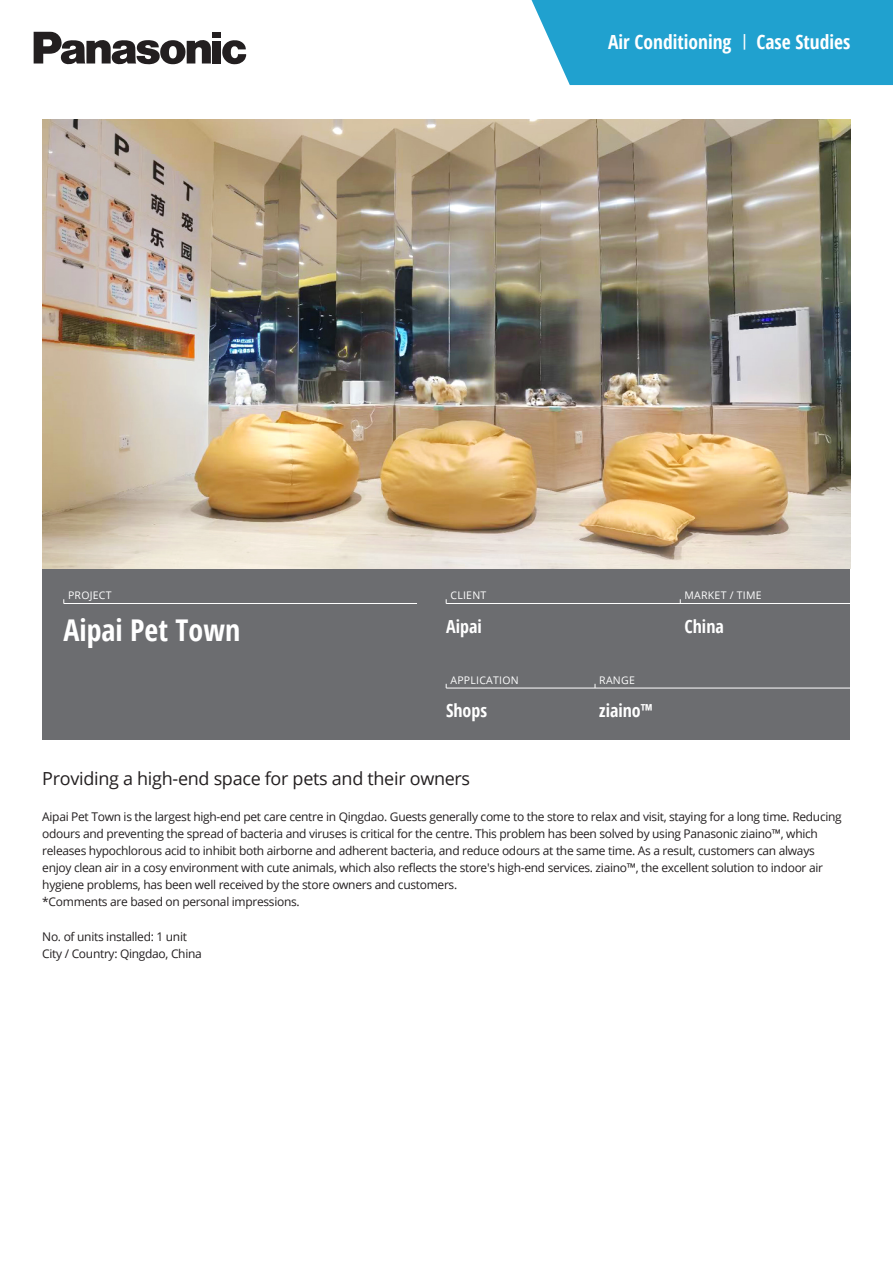
<style>
.page{position:relative;width:893px;height:1263px;background:#fff}
.page>*{position:absolute;margin:0;border:0;box-sizing:border-box;transform-origin:0 0}
.t1{font:700 condensed 30px "Open Sans";color:#fff}
.t2{font:700 condensed 19.5px "Open Sans";color:#fff}
.t3{font:18px "Open Sans";letter-spacing:-.015em;color:#231f20}
.t4{font:700 condensed 18px "Open Sans";color:#fff}
.t5{font:12px/17px "Open Sans";letter-spacing:-.025em;color:#231f20}
.t6{font:10.5px "Open Sans";letter-spacing:.025em;color:#fff}
</style>
<div class="page">
<img style="left:43px;top:119px;width:807px;height:450px">
<div style="left:531px;top:0;width:362px;height:85px;background:#20a1cf"></div>
<svg style="left:222px;top:40px;width:24px;height:24px"></svg>
<div style="left:213px;top:32px;width:8px;height:6px;background:#231f20"></div>
<div style="left:213px;top:41px;width:8px;height:23px;background:#231f20"></div>
<svg style="left:34px;top:32px;width:177px;height:32px"></svg>
<div style="left:43px;top:569px;width:807px;height:170px;background:#6c6d70"></div>
<hr style="left:64px;top:603px;width:353px;height:1px;background:#fff">
<hr style="left:446px;top:603px;width:404px;height:1px;background:#fff">
<hr style="left:446px;top:688px;width:404px;height:1px;background:#fff">
<h2 class="t2" style="left:608px;top:28px;width:244px">Air Conditioning <sup>|</sup> Case Studies</h2>
<p class="t6" style="left:68px;top:588px;width:45px">PROJECT</p>
<p class="t6" style="left:450px;top:588px;width:37px">CLIENT</p>
<h1 class="t1" style="left:63px;top:609px;width:178px">Aipai Pet Town</h1>
<h3 class="t4" style="left:446px;top:614px;width:37px">Aipai</h3>
<p class="t6" style="left:450px;top:673px;width:70px">APPLICATION</p>
<h3 class="t4" style="left:446px;top:698px;width:43px">Shops</h3>
<p class="t6" style="left:599px;top:673px;width:37px">RANGE</p>
<h3 class="t4" style="left:599px;top:698px;width:55px">ziaino™</h3>
<p class="t6" style="left:684px;top:588px;width:79px">MARKET / TIME</p>
<h3 class="t4" style="left:684px;top:614px;width:41px">China</h3>
<h3 class="t3" style="left:42px;top:766px;width:429px">Providing a high-end space for pets and their owners</h3>
<p class="t5" style="left:42px;top:808px;width:801px">Aipai Pet Town is the largest high-end pet care centre in Qingdao. Guests generally come to the store to relax and visit, staying for a long time. Reducing odours and preventing the spread of bacteria and viruses is critical for the centre. This problem has been solved by using Panasonic ziaino™, which releases hypochlorous acid to inhibit both airborne and adherent bacteria, and reduce odours at the same time. As a result, customers can always enjoy clean air in a cosy environment with cute animals, which also reflects the store's high-end services. ziaino™, the excellent solution to indoor air hygiene problems, has been well received by the store owners and customers.<br>*Comments are based on personal impressions.</p>
<p class="t5" style="left:42px;top:927px;width:161px">No. of units installed: 1 unit<br>City / Country: Qingdao, China</p>
</div>
